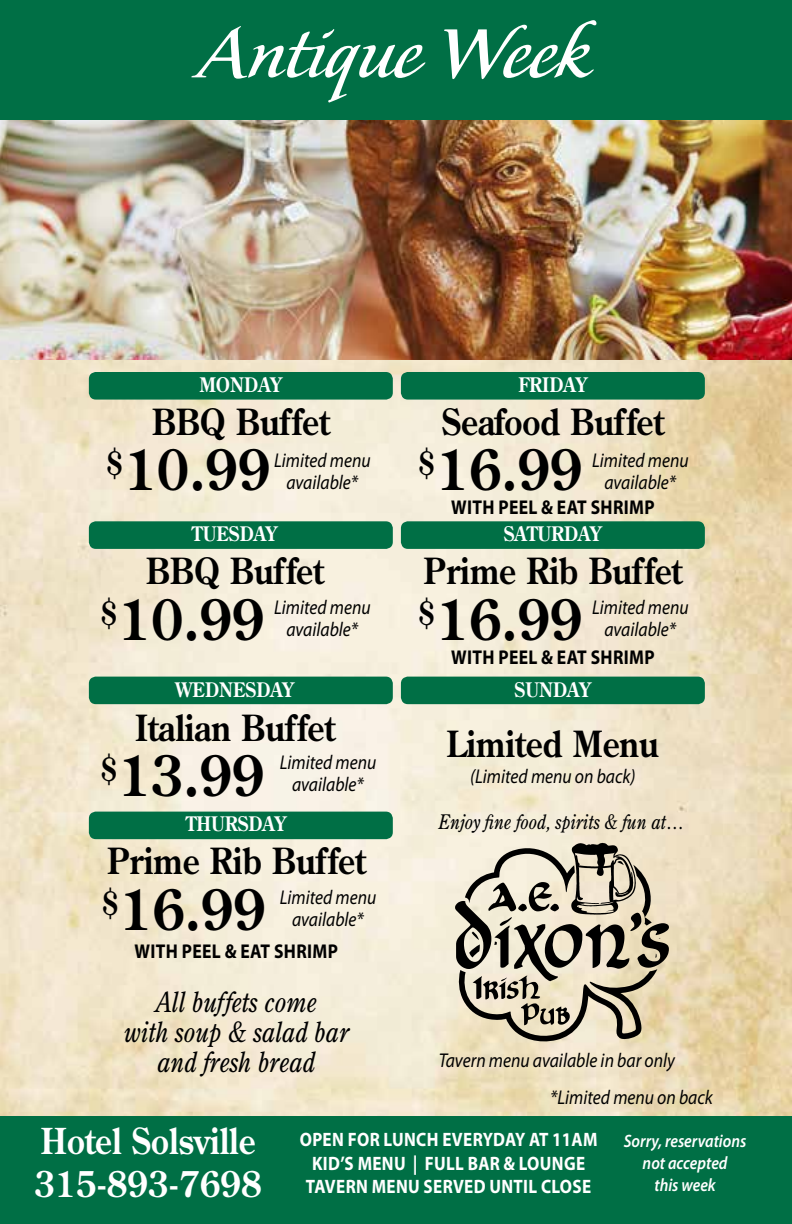
<style>
.page{position:relative;width:792px;height:1224px;background:#fff}
.page>*{position:absolute;margin:0;border:0;box-sizing:border-box;transform-origin:0 0}
.t1{font:88px "Florens LP";color:#fff}
.t2{font:700 56px "Century Old Style Std";color:#000;scale:.88 1}
.t3{font:700 36px "Century Old Style Std";color:#000;scale:.88 1}
.t4{font:700 35.8px/42.8px "Century Old Style Std";color:#fff;scale:.88 1}
.t5{font:italic 28px/30px "Century Old Style Std";color:#000;text-align:center;scale:.88 1}
.t6{font:italic 20px/22px "Myriad Pro";color:#000;text-align:center;scale:.88 1}
.t7{font:700 20px "Myriad Pro";letter-spacing:.02em;color:#000;scale:.88 1}
.t8{font:700 20px "Century Old Style Std";color:#fff;scale:.88 1}
.t9{font:italic 20px "Century Old Style Std";color:#000;scale:.88 1}
.t10{font:700 19.4px/23.4px "Myriad Pro";letter-spacing:.02em;color:#fff;text-align:center;scale:.88 1}
.t11{font:italic 600 18px/21.6px "Myriad Pro";color:#fff;text-align:center;scale:.88 1}
</style>
<div class="page">
<img style="left:0;top:360px;width:792px;height:756px">
<img style="left:0;top:120px;width:792px;height:240px">
<div style="left:89px;top:521px;width:304px;height:28px;background:#006f45;border-radius:7px"></div>
<div style="left:89px;top:812px;width:304px;height:27px;background:#006f45;border-radius:7px"></div>
<div style="left:89px;top:372px;width:304px;height:28px;background:#006f45;border-radius:7px"></div>
<div style="left:89px;top:677px;width:304px;height:27px;background:#006f45;border-radius:7px"></div>
<div style="left:401px;top:677px;width:304px;height:27px;background:#006f45;border-radius:7px"></div>
<div style="left:401px;top:521px;width:304px;height:28px;background:#006f45;border-radius:7px"></div>
<div style="left:401px;top:372px;width:304px;height:28px;background:#006f45;border-radius:7px"></div>
<svg style="left:458px;top:1025px;width:202px;height:19px;background:#c9bfa5"></svg>
<svg style="left:455px;top:843px;width:214px;height:182px;background:#afa895"></svg>
<div style="left:0;top:0;width:792px;height:120px;background:#006f45"></div>
<div style="left:0;top:1116px;width:792px;height:108px;background:#006f45"></div>
<h1 class="t1" style="left:200px;top:9px;width:393px">Antique Week</h1>
<p class="t8" style="left:199px;top:371px;width:96px">MONDAY</p>
<h3 class="t3" style="left:152px;top:398px;width:203px">BBQ Buffet</h3>
<h2 class="t2" style="left:106px;top:433px;width:189px"><sup>$</sup>10.99</h2>
<p class="t6" style="left:274px;top:449px;width:111px">Limited menu available*</p>
<p class="t8" style="left:192px;top:521px;width:99px">TUESDAY</p>
<h3 class="t3" style="left:146px;top:548px;width:203px">BBQ Buffet</h3>
<h2 class="t2" style="left:100px;top:582px;width:189px"><sup>$</sup>10.99</h2>
<p class="t6" style="left:274px;top:596px;width:111px">Limited menu available*</p>
<p class="t8" style="left:176px;top:677px;width:137px">WEDNESDAY</p>
<h3 class="t3" style="left:135px;top:704px;width:229px">Italian Buffet</h3>
<h2 class="t2" style="left:100px;top:738px;width:189px"><sup>$</sup>13.99</h2>
<p class="t6" style="left:280px;top:751px;width:111px">Limited menu available*</p>
<p class="t8" style="left:186px;top:811px;width:116px">THURSDAY</p>
<h3 class="t3" style="left:107px;top:838px;width:295px">Prime Rib Buffet</h3>
<h2 class="t2" style="left:101px;top:872px;width:189px"><sup>$</sup>16.99</h2>
<p class="t7" style="left:135px;top:938px;width:233px">WITH PEEL &amp; EAT SHRIMP</p>
<p class="t6" style="left:280px;top:886px;width:111px">Limited menu available*</p>
<h3 class="t5" style="left:124px;top:986px;width:257px">All buffets come<br>with soup &amp; salad bar and fresh bread</h3>
<p class="t8" style="left:518px;top:371px;width:80px">FRIDAY</p>
<h3 class="t3" style="left:442px;top:398px;width:254px">Seafood Buffet</h3>
<h2 class="t2" style="left:418px;top:433px;width:189px"><sup>$</sup>16.99</h2>
<p class="t7" style="left:451px;top:494px;width:233px">WITH PEEL &amp; EAT SHRIMP</p>
<p class="t6" style="left:592px;top:449px;width:111px">Limited menu available*</p>
<p class="t8" style="left:504px;top:521px;width:113px">SATURDAY</p>
<h3 class="t3" style="left:424px;top:548px;width:295px">Prime Rib Buffet</h3>
<h2 class="t2" style="left:418px;top:582px;width:189px"><sup>$</sup>16.99</h2>
<p class="t7" style="left:451px;top:644px;width:233px">WITH PEEL &amp; EAT SHRIMP</p>
<p class="t6" style="left:592px;top:596px;width:111px">Limited menu available*</p>
<p class="t8" style="left:515px;top:677px;width:89px">SUNDAY</p>
<h3 class="t3" style="left:447px;top:720px;width:243px">Limited Menu</h3>
<p class="t6" style="left:470px;top:765px;width:190px">(Limited menu on back)</p>
<p class="t9" style="left:439px;top:810px;width:280px">Enjoy fine food, spirits &amp; fun at…</p>
<p class="t6" style="left:439px;top:1049px;width:270px">Tavern menu available in bar only</p>
<p class="t6" style="left:550px;top:1086px;width:186px">*Limited menu on back</p>
<h3 class="t4" style="left:35px;top:1119px;width:260px">Hotel Solsville<br>315-893-7698</h3>
<p class="t10" style="left:300px;top:1127px;width:340px">OPEN FOR LUNCH EVERYDAY AT 11AM<br>KID’S MENU | FULL BAR &amp; LOUNGE<br>TAVERN MENU SERVED UNTIL CLOSE</p>
<p class="t11" style="left:624px;top:1130px;width:141px">Sorry, reservations not accepted<br>this week</p>
</div>
